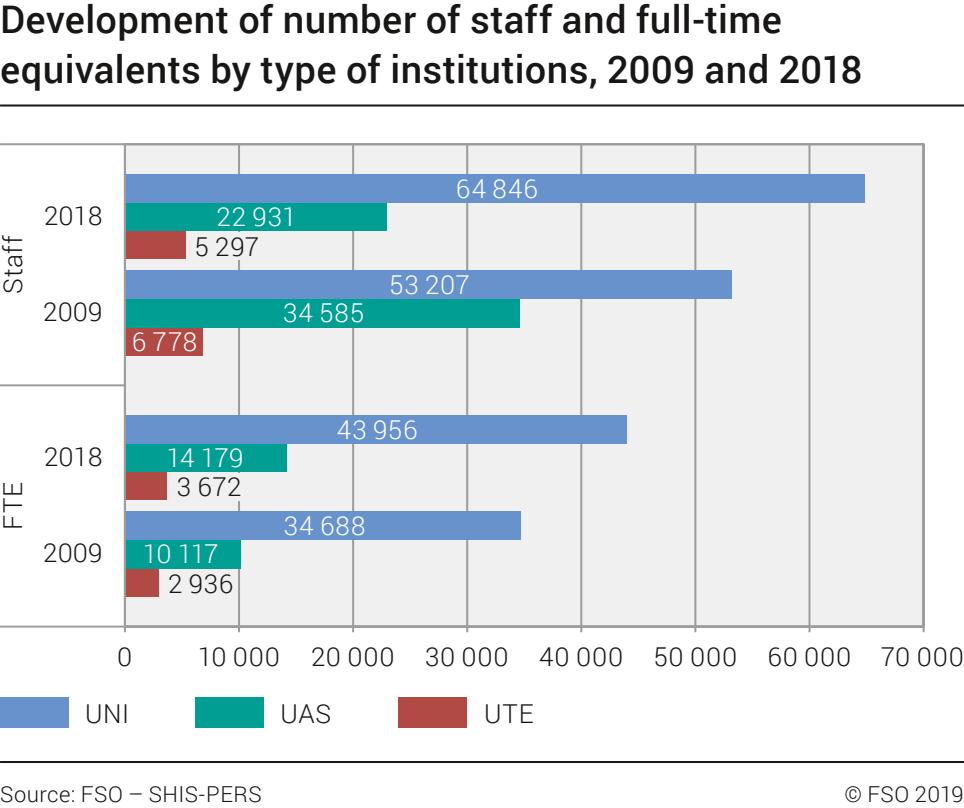
<style>
.page{position:relative;width:964px;height:808px;background:#fff}
.page>*{position:absolute;margin:0;border:0;box-sizing:border-box;transform-origin:0 0}
.t1{font:500 38px/49.6px "Roboto";letter-spacing:.01em;color:#181716}
.t2{font:300 26px "Roboto";letter-spacing:.03em;color:#181716}
.t3{font:300 26px "Roboto";letter-spacing:.025em;color:#fff}
.t4{font:300 22px "Roboto";letter-spacing:.02em;color:#181716}
</style>
<div class="page">
<hr style="left:0;top:104px;width:963px;height:2px;background:#181716">
<div style="left:0;top:697px;width:68px;height:31px;background:#6792cc"></div>
<div style="left:195px;top:697px;width:68px;height:31px;background:#009e93"></div>
<div style="left:399px;top:697px;width:68px;height:31px;background:#b14944"></div>
<hr style="left:0;top:760px;width:963px;height:2px;background:#181716">
<div style="left:123px;top:143px;width:802px;height:490px;background:#f0f0f0"></div>
<hr style="left:352px;top:144px;width:2px;height:482px;background:#9c9c9c">
<hr style="left:238px;top:144px;width:2px;height:482px;background:#9c9c9c">
<hr style="left:466px;top:144px;width:2px;height:482px;background:#9c9c9c">
<hr style="left:580px;top:144px;width:2px;height:482px;background:#9c9c9c">
<hr style="left:694px;top:144px;width:2px;height:482px;background:#9c9c9c">
<hr style="left:808px;top:144px;width:2px;height:482px;background:#9c9c9c">
<hr style="left:922px;top:144px;width:2px;height:482px;background:#9c9c9c">
<hr style="left:125px;top:625px;width:798px;height:2px;background:#9c9c9c">
<hr style="left:0;top:625px;width:125px;height:2px;background:#9c9c9c">
<hr style="left:0;top:384px;width:125px;height:2px;background:#9c9c9c">
<hr style="left:0;top:143px;width:125px;height:2px;background:#9c9c9c">
<div style="left:125px;top:231px;width:60px;height:28px;background:#b14944"></div>
<div style="left:125px;top:327px;width:77px;height:28px;background:#b14944"></div>
<div style="left:125px;top:471px;width:41px;height:28px;background:#b14944"></div>
<div style="left:125px;top:568px;width:33px;height:28px;background:#b14944"></div>
<div style="left:125px;top:202px;width:261px;height:29px;background:#009e93"></div>
<div style="left:125px;top:299px;width:394px;height:28px;background:#009e93"></div>
<div style="left:125px;top:443px;width:161px;height:28px;background:#009e93"></div>
<div style="left:125px;top:539px;width:115px;height:29px;background:#009e93"></div>
<div style="left:125px;top:174px;width:739px;height:28px;background:#6792cc"></div>
<div style="left:125px;top:270px;width:606px;height:29px;background:#6792cc"></div>
<div style="left:125px;top:415px;width:501px;height:28px;background:#6792cc"></div>
<div style="left:125px;top:511px;width:395px;height:28px;background:#6792cc"></div>
<hr style="left:124px;top:144px;width:2px;height:482px;background:#9c9c9c">
<div style="left:234px;top:232px;width:54px;height:28px;background:#f0f0f0"></div>
<div style="left:218px;top:473px;width:54px;height:28px;background:#f0f0f0"></div>
<h1 class="t1" style="left:0;top:-6px;width:863px">Development of number of staff and full-time equivalents by type of institutions, 2009 and 2018</h1>
<p class="t2" style="left:-5px;top:294px;width:60px;rotate:-90deg">Staff</p>
<p class="t2" style="left:44px;top:197px;width:60px">2018</p>
<p class="t2" style="left:43px;top:294px;width:61px">2009</p>
<p class="t3" style="left:216px;top:199px;width:81px">22 931</p>
<p class="t2" style="left:194px;top:228px;width:66px">5 297</p>
<p class="t3" style="left:132px;top:323px;width:67px">6 778</p>
<p class="t3" style="left:283px;top:295px;width:82px">34 585</p>
<p class="t3" style="left:456px;top:171px;width:83px">64 846</p>
<p class="t3" style="left:389px;top:267px;width:82px">53 207</p>
<p class="t2" style="left:-5px;top:529px;width:49px;rotate:-90deg">FTE</p>
<p class="t2" style="left:44px;top:438px;width:60px">2018</p>
<p class="t2" style="left:43px;top:534px;width:61px">2009</p>
<p class="t3" style="left:166px;top:439px;width:78px">14 179</p>
<p class="t2" style="left:177px;top:469px;width:66px">3 672</p>
<p class="t3" style="left:143px;top:536px;width:77px">10 117</p>
<p class="t2" style="left:168px;top:565px;width:67px">2 936</p>
<p class="t3" style="left:336px;top:411px;width:82px">43 956</p>
<p class="t3" style="left:284px;top:508px;width:83px">34 688</p>
<p class="t2" style="left:117px;top:638px;width:17px">0</p>
<p class="t2" style="left:311px;top:638px;width:654px">20 000 30 000 40 000 50 000 60 000 70 000</p>
<p class="t2" style="left:198px;top:638px;width:84px">10 000</p>
<p class="t2" style="left:85px;top:695px;width:45px">UNI</p>
<p class="t2" style="left:280px;top:695px;width:52px">UAS</p>
<p class="t2" style="left:484px;top:695px;width:51px">UTE</p>
<p class="t4" style="left:0;top:778px;width:263px">Source: FSO – SHIS-PERS</p>
<p class="t4" style="left:844px;top:778px;width:121px">© FSO 2019</p>
</div>
